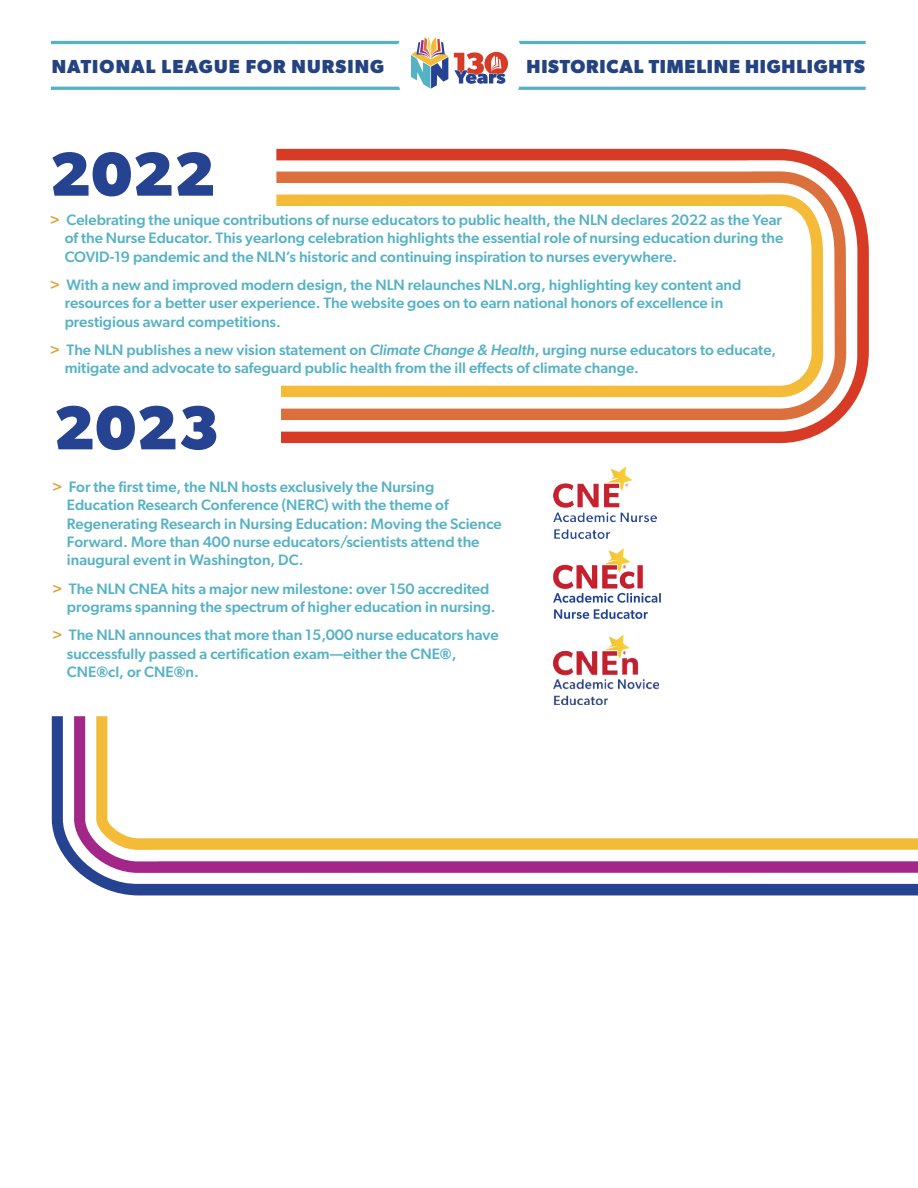
<style>
.page{position:relative;width:918px;height:1188px;background:#fff}
.page>*{position:absolute;margin:0;border:0;box-sizing:border-box;transform-origin:0 0}
.t1{font:700 62.4px "Gibson";color:#264391}
.t2{font:700 18.9px "Gibson";letter-spacing:.04em;color:#254380}
.t3{font:700 18.9px "Gibson";letter-spacing:.06em;color:#254380}
.t4{font:500 15.15px/18.1px "Gibson";color:#55b2c5}
.s1{color:#dba331}
.s2{font-style:italic}
</style>
<div class="page">
<svg style="left:51px;top:41px;width:349px;height:3px"></svg>
<svg style="left:51px;top:87px;width:349px;height:3px"></svg>
<svg style="left:519px;top:41px;width:347px;height:3px"></svg>
<svg style="left:518px;top:87px;width:348px;height:3px"></svg>
<svg style="left:411px;top:37px;width:37px;height:52px"></svg>
<svg style="left:454px;top:52px;width:54px;height:32px"></svg>
<svg style="left:276px;top:149px;width:593px;height:294px"></svg>
<svg style="left:52px;top:716px;width:866px;height:179px"></svg>
<img style="left:553px;top:467px;width:103px;height:72px">
<img style="left:553px;top:549px;width:108px;height:69px">
<img style="left:553px;top:635px;width:106px;height:69px">
<p class="t3" style="left:52px;top:55px;width:334px">NATIONAL LEAGUE FOR NURSING</p>
<p class="t2" style="left:527px;top:55px;width:340px">HISTORICAL TIMELINE HIGHLIGHTS</p>
<h1 class="t1" style="left:50px;top:137px;width:167px">2022</h1>
<p class="t4" style="left:65px;top:211px;width:720px;text-align:justify;text-indent:-15px"><span class="s1">&gt;</span> Celebrating the unique contributions of nurse educators to public health, the NLN declares 2022 as the Year of the Nurse Educator. This yearlong celebration highlights the essential role of nursing education during the COVID-19 pandemic and the NLN’s historic and continuing inspiration to nurses everywhere.</p>
<p class="t4" style="left:65px;top:276px;width:678px;text-indent:-15px"><span class="s1">&gt;</span> With a new and improved modern design, the NLN relaunches NLN.org, highlighting key content and resources for a better user experience. The website goes on to earn national honors of excellence in prestigious award competitions.</p>
<p class="t4" style="left:65px;top:341px;width:713px;text-indent:-15px"><span class="s1">&gt;</span> The NLN publishes a new vision statement on <span class="s2">Climate Change &amp; Health</span>, urging nurse educators to educate, mitigate and advocate to safeguard public health from the ill effects of climate change.</p>
<h1 class="t1" style="left:54px;top:391px;width:167px">2023</h1>
<p class="t4" style="left:67px;top:478px;width:436px;text-indent:-15px"><span class="s1">&gt;</span> For the first time, the NLN hosts exclusively the Nursing Education Research Conference (NERC) with the theme of Regenerating Research in Nursing Education: Moving the Science Forward. More than 400 nurse educators/scientists attend the inaugural event in Washington, DC.</p>
<p class="t4" style="left:67px;top:579px;width:430px;text-indent:-15px"><span class="s1">&gt;</span> The NLN CNEA hits a major new milestone: over 150 accredited programs spanning the spectrum of higher education in nursing.</p>
<p class="t4" style="left:67px;top:626px;width:433px;text-indent:-15px"><span class="s1">&gt;</span> The NLN announces that more than 15,000 nurse educators have successfully passed a certification exam—either the CNE®,<br>CNE®cl, or CNE®n.</p>
</div>
